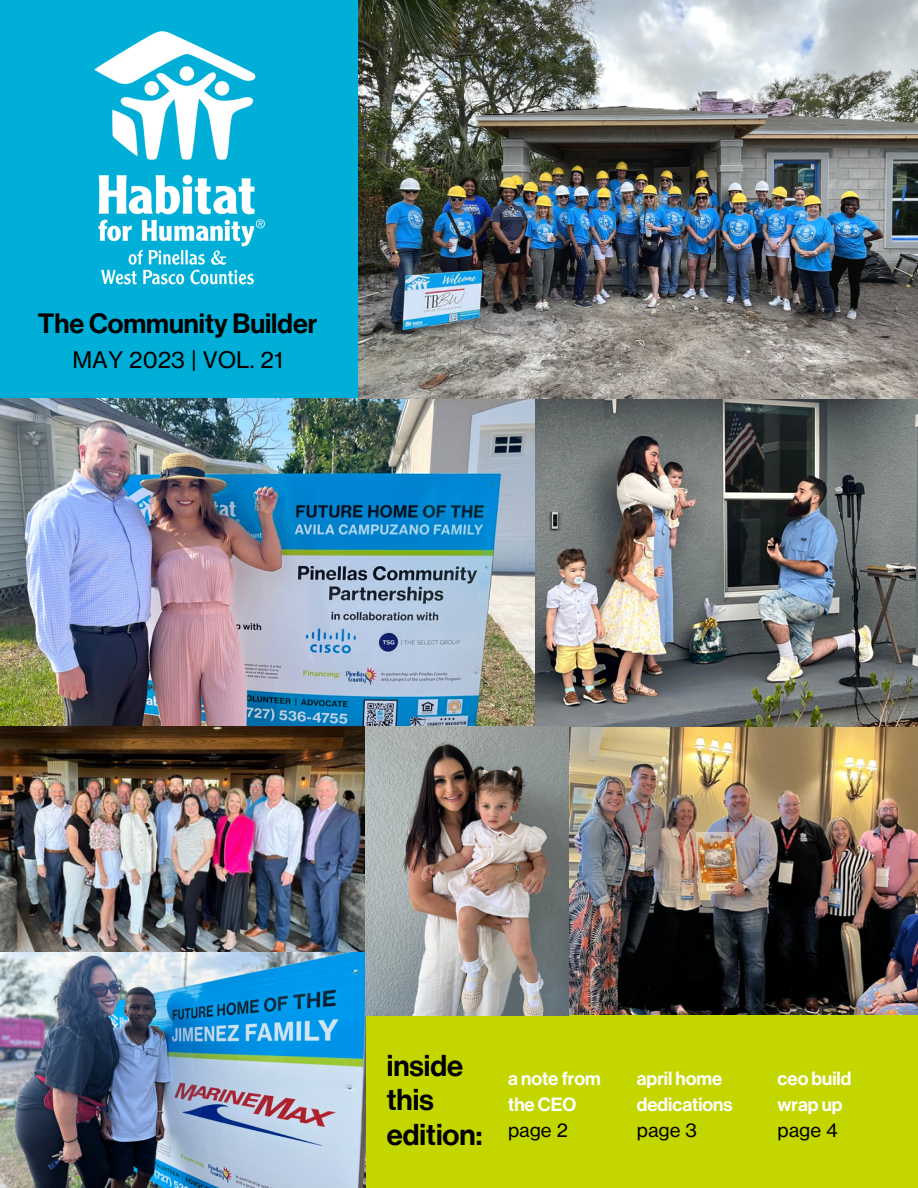
<style>
.page{position:relative;width:918px;height:1188px;background:#fff}
.page>*{position:absolute;margin:0;border:0;box-sizing:border-box;transform-origin:0 0}
.t1{font:29.55px "N Haas Grotesk DS Pro 65 Md";color:#000}
.t2{font:27.3px "N Haas Grotesk DS Pro 65 Md";color:#000}
.t3{font:22.5px "N Haas Grotesk TX Pro 55 Rg";color:#000}
.t4{font:18.75px/25.8px "N Haas Grotesk DS Pro 65 Md";color:#fff}
.t5{font:18.75px "N Haas Grotesk TX Pro 55 Rg";color:#000}
</style>
<div class="page">
<img style="left:568px;top:726px;width:350px;height:289px">
<div style="left:356px;top:1015px;width:562px;height:173px;background:#c4d600"></div>
<div style="left:0;top:0;width:375px;height:407px;background:#00afd7"></div>
<img style="left:94px;top:31px;width:171px;height:254px">
<img style="left:0;top:399px;width:535px;height:327px">
<img style="left:535px;top:398px;width:383px;height:328px">
<img style="left:0;top:726px;width:366px;height:462px">
<img style="left:358px;top:0;width:560px;height:398px">
<img style="left:366px;top:726px;width:202px;height:289px">
<p class="t2" style="left:38px;top:307px;width:281px">The Community Builder</p>
<p class="t3" style="left:72px;top:346px;width:212px">MAY 2023 | VOL. 21</p>
<p class="t1" style="left:387px;top:1048px;width:78px">inside</p>
<p class="t1" style="left:387px;top:1083px;width:48px">this</p>
<p class="t1" style="left:387px;top:1117px;width:97px">edition:</p>
<p class="t4" style="left:508px;top:1066px;width:94px">a note from the CEO</p>
<p class="t5" style="left:508px;top:1119px;width:61px">page 2</p>
<p class="t4" style="left:637px;top:1066px;width:97px">april home dedications</p>
<p class="t5" style="left:637px;top:1119px;width:62px">page 3</p>
<p class="t4" style="left:778px;top:1066px;width:75px">ceo build</p>
<p class="t4" style="left:778px;top:1092px;width:67px">wrap up</p>
<p class="t5" style="left:778px;top:1119px;width:62px">page 4</p>
</div>
